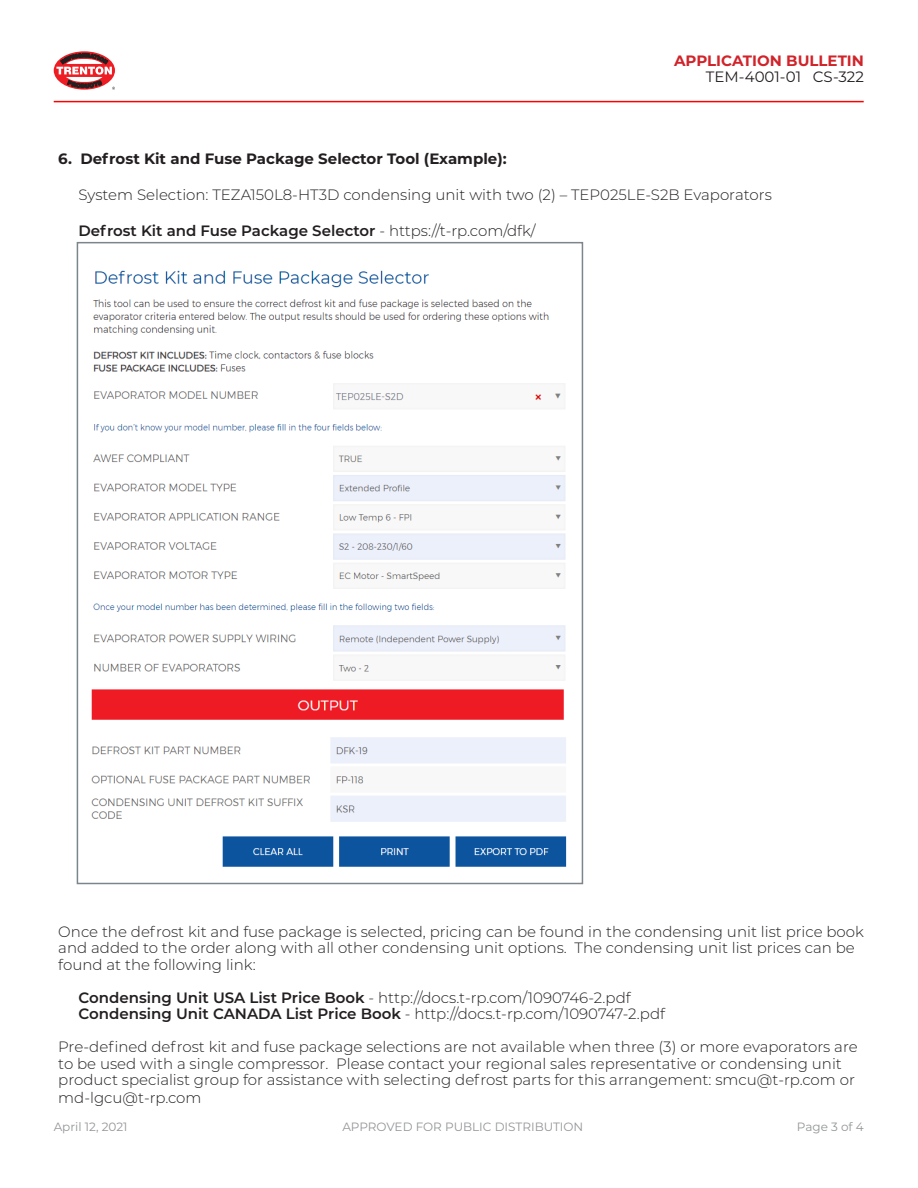
<style>
.page{position:relative;width:918px;height:1188px;background:#fff}
.page>*{position:absolute;margin:0;border:0;box-sizing:border-box;transform-origin:0 0}
.t1{font:300 15px/16.5px "Montserrat";color:#231f20}
.t2{font:600 15px "Montserrat";color:#231f20}
.t3{font:700 15px "Montserrat";color:#231f20}
.t4{font:700 15px "Montserrat";color:#d1232a}
.t5{font:15px "Montserrat";color:#231f20}
.t6{font:12px "Montserrat";color:#939598}
.s1{font-weight:300}
.s2{font-weight:600}
</style>
<div class="page">
<hr style="left:54px;top:101px;width:810px;height:1px;background:#f00">
<svg style="left:54px;top:51px;width:61px;height:39px"></svg>
<svg style="left:56px;top:53px;width:59px;height:37px"></svg>
<div style="left:77px;top:242px;width:506px;height:642px;border:2px solid #7c858c"></div>
<img style="left:93px;top:270px;width:473px;height:410px">
<img style="left:91px;top:689px;width:476px;height:178px">
<p class="t4" style="left:674px;top:50px;width:191px">APPLICATION BULLETIN</p>
<p class="t5" style="left:706px;top:67px;width:160px">TEM-4001-01 CS-322</p>
<p class="t3" style="left:58px;top:148px;width:450px">6. Defrost Kit and Fuse Package Selector Tool (Example):</p>
<p class="t1" style="left:79px;top:186px;width:695px">System Selection: TEZA150L8-HT3D condensing unit with two (2) – TEP025LE-S2B Evaporators</p>
<p class="t2" style="left:79px;top:220px;width:459px">Defrost Kit and Fuse Package Selector <span class="s1">- https://t-rp.com/dfk/</span></p>
<p class="t1" style="left:58px;top:923px;width:807px">Once the defrost kit and fuse package is selected, pricing can be found in the condensing unit list price book and added to the order along with all other condensing unit options. The condensing unit list prices can be found at the following link:</p>
<p class="t1" style="left:79px;top:989px;width:554px"><span class="s2">Condensing Unit USA List Price Book</span> - http://docs.t-rp.com/1090746-2.pdf</p>
<p class="t1" style="left:79px;top:1005px;width:588px"><span class="s2">Condensing Unit CANADA List Price Book</span> - http://docs.t-rp.com/1090747-2.pdf</p>
<p class="t1" style="left:58px;top:1038px;width:801px">Pre-defined defrost kit and fuse package selections are not available when three (3) or more evaporators are to be used with a single compressor. Please contact your regional sales representative or condensing unit product specialist group for assistance with selecting defrost parts for this arrangement: smcu@t-rp.com or</p>
<p class="t1" style="left:58px;top:1089px;width:145px">md-lgcu@t-rp.com</p>
<p class="t6" style="left:54px;top:1118px;width:75px">April 12, 2021</p>
<p class="t6" style="left:342px;top:1119px;width:243px">APPROVED FOR PUBLIC DISTRIBUTION</p>
<p class="t6" style="left:797px;top:1118px;width:68px">Page 3 of 4</p>
</div>
